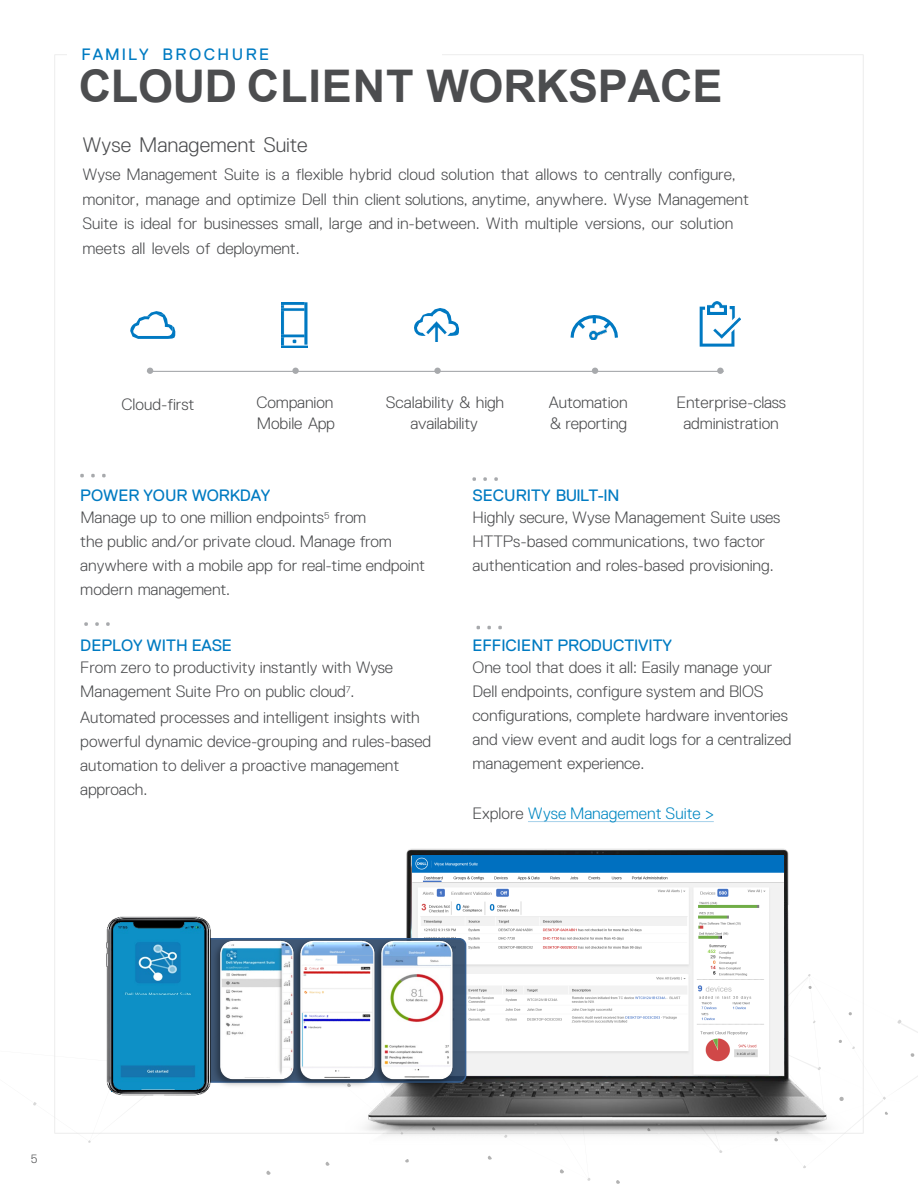
<style>
.page{position:relative;width:918px;height:1188px;background:#fff}
.page>*{position:absolute;margin:0;border:0;box-sizing:border-box;transform-origin:0 0}
.t1{font:700 45px "Arial";letter-spacing:-.005em;color:#4c4d4f}
.t2{font:300 21px "Dell Replica";color:#4c4d4f}
.t3{font:300 16.5px/24px "Dell Replica";color:#4c4d4f}
.t4{font:16.5px "Dell Replica";color:#007bc2}
.t5{font:300 16.5px "Dell Replica";color:#0087c2}
.t6{font:16.5px "Dell Replica";letter-spacing:.15em;color:#007bc2}
.t7{font:300 12px "Dell Replica";color:#4c4d4f}
.s1{color:#4c4d4f}
</style>
<div class="page">
<svg style="left:33px;top:974px;width:885px;height:210px"></svg>
<svg style="left:130px;top:311px;width:45px;height:28px"></svg>
<img style="left:282px;top:302px;width:25px;height:45px">
<svg style="left:304px;top:302px;width:3px;height:43px"></svg>
<img style="left:435px;top:336px;width:3px;height:6px">
<svg style="left:414px;top:308px;width:45px;height:28px"></svg>
<img style="left:708px;top:301px;width:18px;height:6px">
<svg style="left:700px;top:307px;width:34px;height:40px"></svg>
<img style="left:713px;top:307px;width:27px;height:32px">
<svg style="left:570px;top:315px;width:48px;height:24px"></svg>
<img style="left:590px;top:330px;width:17px;height:10px">
<hr style="left:147px;top:371px;width:577px;height:1px;background:#a7a9ac">
<svg style="left:147px;top:368px;width:6px;height:6px"></svg>
<svg style="left:292px;top:368px;width:7px;height:6px"></svg>
<svg style="left:434px;top:368px;width:7px;height:6px"></svg>
<svg style="left:592px;top:368px;width:6px;height:6px"></svg>
<svg style="left:717px;top:368px;width:7px;height:6px"></svg>
<svg style="left:102px;top:474px;width:4px;height:3px"></svg>
<svg style="left:80px;top:474px;width:4px;height:3px"></svg>
<svg style="left:91px;top:474px;width:4px;height:3px"></svg>
<svg style="left:494px;top:477px;width:4px;height:4px"></svg>
<svg style="left:473px;top:477px;width:3px;height:4px"></svg>
<svg style="left:483px;top:477px;width:4px;height:4px"></svg>
<svg style="left:106px;top:622px;width:4px;height:4px"></svg>
<svg style="left:84px;top:622px;width:4px;height:4px"></svg>
<svg style="left:95px;top:622px;width:4px;height:4px"></svg>
<svg style="left:498px;top:626px;width:4px;height:3px"></svg>
<svg style="left:487px;top:626px;width:4px;height:3px"></svg>
<img style="left:346px;top:848px;width:505px;height:303px">
<img style="left:412px;top:856px;width:372px;height:220px">
<img style="left:234px;top:938px;width:55px;height:154px">
<img style="left:289px;top:935px;width:81px;height:157px">
<img style="left:82px;top:916px;width:152px;height:185px">
<img style="left:370px;top:935px;width:89px;height:157px">
<p class="t6" style="left:81px;top:45px;width:189px">FAMILY BROCHURE</p>
<p class="t1" style="left:79px;top:55px;width:645px">CLOUD CLIENT WORKSPACE</p>
<p class="t2" style="left:82px;top:133px;width:227px">Wyse Management Suite</p>
<p class="t3" style="left:82px;top:162px;width:668px;line-height:24.8px">Wyse Management Suite is a flexible hybrid cloud solution that allows to centrally configure, monitor, manage and optimize Dell thin client solutions, anytime, anywhere. Wyse Management Suite is ideal for businesses small, large and in-between. With multiple versions, our solution meets all levels of deployment.</p>
<p class="t3" style="left:121px;top:392px;width:75px">Cloud-first</p>
<p class="t3" style="left:257px;top:392px;width:80px;line-height:21px">Companion<br>Mobile App</p>
<p class="t3" style="left:386px;top:392px;width:120px;line-height:21px;text-align:center">Scalability &amp; high availability</p>
<p class="t3" style="left:549px;top:392px;width:80px;line-height:21px">Automation &amp; reporting</p>
<p class="t3" style="left:676px;top:392px;width:111px;line-height:21px;text-align:center">Enterprise-class administration</p>
<p class="t4" style="left:80px;top:486px;width:192px">POWER YOUR WORKDAY</p>
<p class="t3" style="left:80px;top:506px;width:313px">Manage up to one million endpoints<sup>5</sup> from the public and/or private cloud. Manage from</p>
<p class="t3" style="left:80px;top:553px;width:346px">anywhere with a mobile app for real-time endpoint modern management.</p>
<p class="t4" style="left:80px;top:636px;width:153px">DEPLOY WITH EASE</p>
<p class="t3" style="left:80px;top:656px;width:314px">From zero to productivity instantly with Wyse<br>Management Suite Pro on public cloud<sup>7</sup>.</p>
<p class="t3" style="left:80px;top:705px;width:352px">Automated processes and intelligent insights with powerful dynamic device-grouping and rules-based automation to deliver a proactive management approach.</p>
<p class="t4" style="left:473px;top:486px;width:149px">SECURITY BUILT-IN</p>
<p class="t3" style="left:473px;top:506px;width:309px">Highly secure, Wyse Management Suite uses<br>HTTPs-based communications, two factor authentication and roles-based provisioning.</p>
<p class="t4" style="left:473px;top:636px;width:201px">EFFICIENT PRODUCTIVITY</p>
<p class="t3" style="left:473px;top:656px;width:321px">One tool that does it all: Easily manage your Dell endpoints, configure system and BIOS configurations, complete hardware inventories and view event and audit logs for a centralized management experience.</p>
<p class="t5" style="left:473px;top:804px;width:244px"><span class="s1">Explore</span> Wyse Management Suite &gt;</p>
<p class="t7" style="left:31px;top:1152px;width:8px">5</p>
</div>
